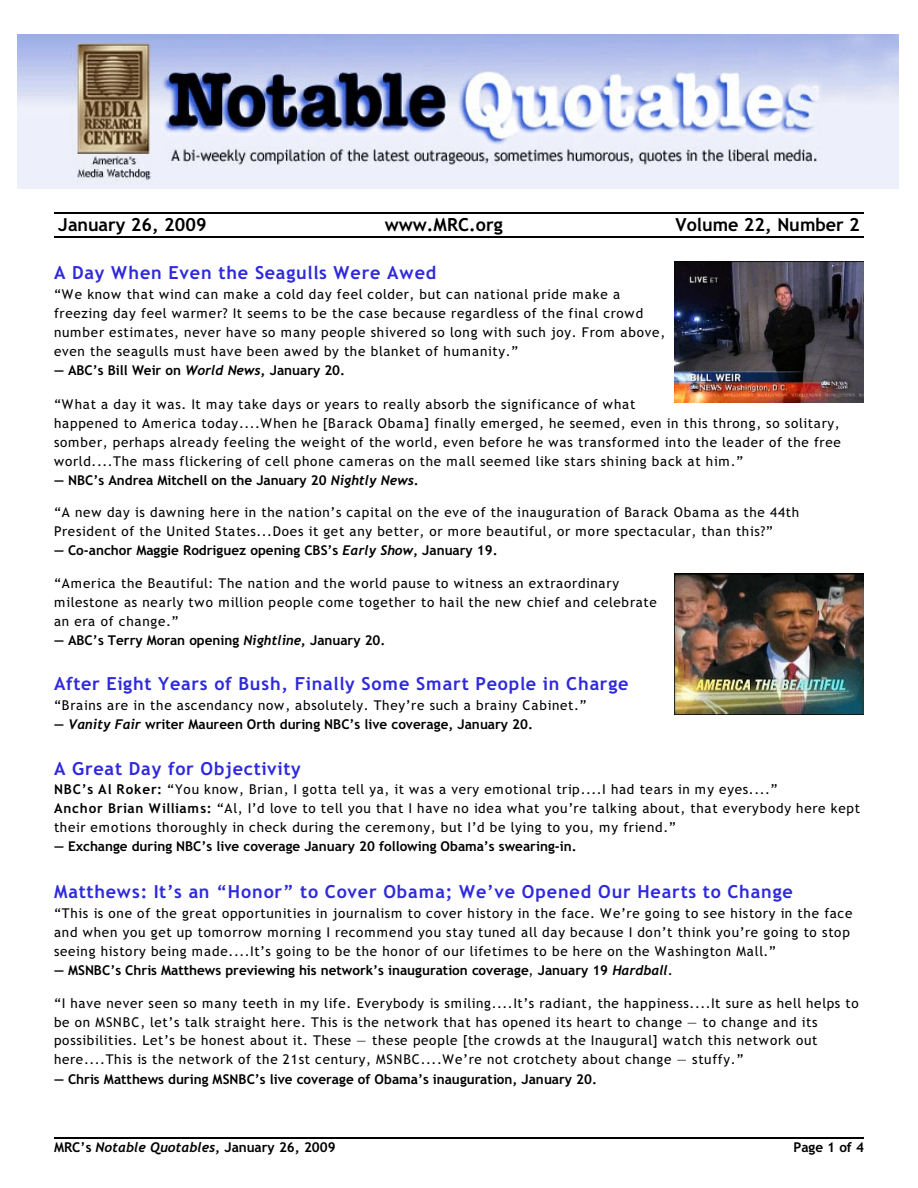
<style>
.page{position:relative;width:918px;height:1188px;background:#fff}
.page>*{position:absolute;margin:0;border:0;box-sizing:border-box;transform-origin:0 0}
.t1{font:700 18px "Trebuchet MS";letter-spacing:.04em;color:#2e29db}
.t2{font:700 18px "Trebuchet MS";letter-spacing:.005em;color:#000}
.t3{font:13.5px/18.9px "Trebuchet MS";letter-spacing:.055em;color:#000}
.t4{font:700 13.5px "Trebuchet MS";color:#000}
.s1{font-style:italic}
.s2{font-weight:700}
.s3{font-weight:400}
</style>
<div class="page">
<hr style="left:54px;top:1137px;width:810px;height:1px;background:#000">
<hr style="left:54px;top:212px;width:810px;height:1px;background:#000">
<hr style="left:54px;top:236px;width:810px;height:1px;background:#000">
<img style="left:18px;top:34px;width:880px;height:155px">
<img style="left:675px;top:261px;width:189px;height:141px">
<img style="left:675px;top:574px;width:189px;height:141px">
<h1 class="t2" style="left:58px;top:218px;width:150px">January 26, 2009</h1>
<h1 class="t2" style="left:385px;top:218px;width:119px">www.MRC.org</h1>
<h1 class="t2" style="left:676px;top:218px;width:186px">Volume 22, Number 2</h1>
<h1 class="t1" style="left:54px;top:266px;width:384px">A Day When Even the Seagulls Were Awed</h1>
<p class="t3" style="left:54px;top:286px;width:613px">“We know that wind can make a cold day feel colder, but can national pride make a freezing day feel warmer? It seems to be the case because regardless of the final crowd number estimates, never have so many people shivered so long with such joy. From above, even the seagulls must have been awed by the blanket of humanity.”</p>
<p class="t4" style="left:54px;top:365px;width:293px">— ABC’s Bill Weir on <span class="s1">World News</span>, January 20.</p>
<p class="t3" style="left:54px;top:396px;width:788px">“What a day it was. It may take days or years to really absorb the significance of what<br>happened to America today....When he [Barack Obama] finally emerged, he seemed, even in this throng, so solitary, somber, perhaps already feeling the weight of the world, even before he was transformed into the leader of the free world....The mass flickering of cell phone cameras on the mall seemed like stars shining back at him.”</p>
<p class="t4" style="left:54px;top:475px;width:366px">— NBC’s Andrea Mitchell on the January 20 <span class="s1">Nightly News</span>.</p>
<p class="t3" style="left:54px;top:504px;width:747px">“A new day is dawning here in the nation’s capital on the eve of the inauguration of Barack Obama as the 44th<br>President of the United States...Does it get any better, or more beautiful, or more spectacular, than this?”</p>
<p class="t4" style="left:54px;top:546px;width:445px">— Co-anchor Maggie Rodriguez opening CBS’s <span class="s1">Early Show</span>, January 19.</p>
<p class="t3" style="left:54px;top:575px;width:604px">“America the Beautiful: The nation and the world pause to witness an extraordinary milestone as nearly two million people come together to hail the new chief and celebrate an era of change.”</p>
<p class="t4" style="left:54px;top:635px;width:333px">— ABC’s Terry Moran opening <span class="s1">Nightline</span>, January 20.</p>
<h1 class="t1" style="left:54px;top:677px;width:576px">After Eight Years of Bush, Finally Some Smart People in Charge</h1>
<p class="t3" style="left:54px;top:697px;width:534px">“Brains are in the ascendancy now, absolutely. They’re such a brainy Cabinet.”</p>
<p class="t4" style="left:54px;top:719px;width:480px">— <span class="s1">Vanity Fair</span> writer Maureen Orth during NBC’s live coverage, January 20.</p>
<h1 class="t1" style="left:54px;top:761px;width:248px">A Great Day for Objectivity</h1>
<p class="t3" style="left:54px;top:781px;width:808px"><span class="s2">NBC’s Al Roker:</span> “You know, Brian, I gotta tell ya, it was a very emotional trip....I had tears in my eyes....”<br><span class="s2">Anchor Brian Williams:</span> “Al, I’d love to tell you that I have no idea what you’re talking about, that everybody here kept their emotions thoroughly in check during the ceremony, but I’d be lying to you, my friend.”</p>
<p class="t4" style="left:54px;top:841px;width:524px">— Exchange during NBC’s live coverage January 20 following Obama’s swearing-in.</p>
<h1 class="t1" style="left:54px;top:885px;width:740px">Matthews: It’s an “Honor” to Cover Obama; We’ve Opened Our Hearts to Change</h1>
<p class="t3" style="left:54px;top:905px;width:800px">“This is one of the great opportunities in journalism to cover history in the face. We’re going to see history in the face and when you get up tomorrow morning I recommend you stay tuned all day because I don’t think you’re going to stop seeing history being made....It’s going to be the honor of our lifetimes to be here on the Washington Mall.”</p>
<p class="t4" style="left:54px;top:965px;width:620px">— MSNBC’s Chris Matthews previewing his network’s inauguration coverage<span class="s3">,</span> January 19 <span class="s1">Hardball.</span></p>
<p class="t3" style="left:54px;top:995px;width:806px">“I have never seen so many teeth in my life. Everybody is smiling....It’s radiant, the happiness....It sure as hell helps to be on MSNBC, let’s talk straight here. This is the network that has opened its heart to change — to change and its possibilities. Let’s be honest about it. These — these people [the crowds at the Inaugural] watch this network out here....This is the network of the 21st century, MSNBC....We’re not crotchety about change — stuffy.”</p>
<p class="t4" style="left:54px;top:1074px;width:544px">— Chris Matthews during MSNBC’s live coverage of Obama’s inauguration, January 20.</p>
<p class="t4" style="left:54px;top:1142px;width:283px">MRC’s <span class="s1">Notable Quotables</span>, January 26, 2009</p>
<p class="t4" style="left:793px;top:1142px;width:72px">Page 1 of 4</p>
</div>
